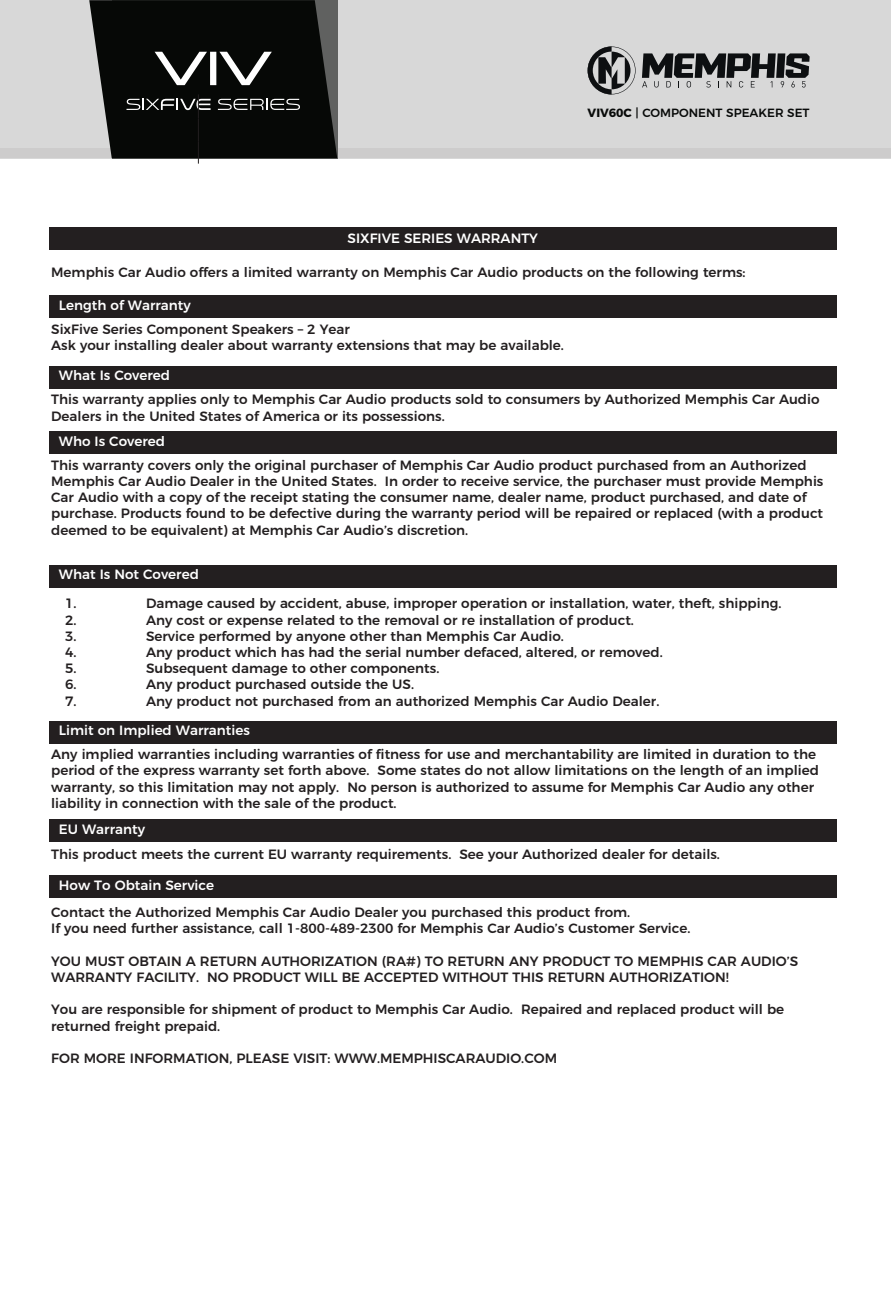
<style>
.page{position:relative;width:891px;height:1296px;background:#fff}
.page>*{position:absolute;margin:0;border:0;box-sizing:border-box;transform-origin:0 0}
.t1{font:500 13.5px/16.2px "Montserrat";color:#231f20}
.t2{font:500 13.5px "Montserrat";color:#fff}
.t3{font:500 11.92px "Montserrat";color:#080a09}
.s1{font-weight:700}
</style>
<div class="page">
<div style="left:0;top:0;width:891px;height:158px;background:#d8d8d8"></div>
<div style="left:0;top:148px;width:891px;height:10px;background:#cdcccc"></div>
<svg style="left:642px;top:53px;width:168px;height:35px"></svg>
<svg style="left:588px;top:47px;width:48px;height:47px"></svg>
<svg style="left:89px;top:0;width:248px;height:164px;background:#262826"></svg>
<div style="left:49px;top:875px;width:787px;height:23px;background:#231f20"></div>
<div style="left:49px;top:819px;width:787px;height:23px;background:#231f20"></div>
<div style="left:49px;top:721px;width:787px;height:23px;background:#231f20"></div>
<div style="left:49px;top:565px;width:787px;height:23px;background:#231f20"></div>
<div style="left:49px;top:431px;width:787px;height:23px;background:#231f20"></div>
<div style="left:49px;top:366px;width:787px;height:23px;background:#231f20"></div>
<div style="left:49px;top:295px;width:787px;height:23px;background:#231f20"></div>
<div style="left:49px;top:227px;width:787px;height:23px;background:#231f20"></div>
<p class="t2" style="left:348px;top:227px;width:192px">SIXFIVE SERIES WARRANTY</p>
<p class="t3" style="left:588px;top:103px;width:224px"><span class="s1">VIV60C</span> | COMPONENT SPEAKER SET</p>
<p class="t1" style="left:51px;top:263px;width:696px">Memphis Car Audio offers a limited warranty on Memphis Car Audio products on the following terms:</p>
<p class="t2" style="left:59px;top:294px;width:133px">Length of Warranty</p>
<p class="t1" style="left:51px;top:320px;width:514px">SixFive Series Component Speakers – 2 Year<br>Ask your installing dealer about warranty extensions that may be available.</p>
<p class="t2" style="left:59px;top:364px;width:113px">What Is Covered</p>
<p class="t1" style="left:51px;top:391px;width:770px">This warranty applies only to Memphis Car Audio products sold to consumers by Authorized Memphis Car Audio<br>Dealers in the United States of America or its possessions.</p>
<p class="t1" style="left:51px;top:456px;width:774px">This warranty covers only the original purchaser of Memphis Car Audio product purchased from an Authorized Memphis Car Audio Dealer in the United States. In order to receive service, the purchaser must provide Memphis Car Audio with a copy of the receipt stating the consumer name, dealer name, product purchased, and date of purchase. Products found to be defective during the warranty period will be repaired or replaced (with a product deemed to be equivalent) at Memphis Car Audio’s discretion.</p>
<p class="t2" style="left:59px;top:430px;width:108px">Who Is Covered</p>
<p class="t2" style="left:59px;top:563px;width:142px">What Is Not Covered</p>
<p class="t1" style="left:65px;top:594px;width:13px">1.</p>
<p class="t1" style="left:146px;top:594px;width:637px">Damage caused by accident, abuse, improper operation or installation, water, theft, shipping.</p>
<p class="t1" style="left:65px;top:611px;width:13px">2.</p>
<p class="t1" style="left:146px;top:611px;width:489px">Any cost or expense related to the removal or re installation of product.</p>
<p class="t1" style="left:65px;top:627px;width:13px">3.</p>
<p class="t1" style="left:146px;top:627px;width:419px">Service performed by anyone other than Memphis Car Audio.</p>
<p class="t1" style="left:65px;top:643px;width:13px">4.</p>
<p class="t1" style="left:146px;top:643px;width:518px">Any product which has had the serial number defaced, altered, or removed.</p>
<p class="t1" style="left:65px;top:659px;width:13px">5.</p>
<p class="t1" style="left:146px;top:659px;width:295px">Subsequent damage to other components.</p>
<p class="t1" style="left:65px;top:675px;width:13px">6.</p>
<p class="t1" style="left:146px;top:675px;width:269px">Any product purchased outside the US.</p>
<p class="t1" style="left:65px;top:692px;width:13px">7.</p>
<p class="t1" style="left:146px;top:692px;width:515px">Any product not purchased from an authorized Memphis Car Audio Dealer.</p>
<p class="t2" style="left:59px;top:720px;width:193px">Limit on Implied Warranties</p>
<p class="t1" style="left:51px;top:745px;width:769px">Any implied warranties including warranties of fitness for use and merchantability are limited in duration to the period of the express warranty set forth above. Some states do not allow limitations on the length of an implied warranty, so this limitation may not apply. No person is authorized to assume for Memphis Car Audio any other liability in connection with the sale of the product.</p>
<p class="t1" style="left:51px;top:845px;width:670px">This product meets the current EU warranty requirements. See your Authorized dealer for details.</p>
<p class="t2" style="left:59px;top:818px;width:88px">EU Warranty</p>
<p class="t2" style="left:59px;top:875px;width:157px">How To Obtain Service</p>
<p class="t1" style="left:51px;top:903px;width:641px">Contact the Authorized Memphis Car Audio Dealer you purchased this product from.<br>If you need further assistance, call 1-800-489-2300 for Memphis Car Audio’s Customer Service.</p>
<p class="t1" style="left:51px;top:952px;width:749px">YOU MUST OBTAIN A RETURN AUTHORIZATION (RA#) TO RETURN ANY PRODUCT TO MEMPHIS CAR AUDIO’S<br>WARRANTY FACILITY. NO PRODUCT WILL BE ACCEPTED WITHOUT THIS RETURN AUTHORIZATION!</p>
<p class="t1" style="left:51px;top:1000px;width:735px">You are responsible for shipment of product to Memphis Car Audio. Repaired and replaced product will be returned freight prepaid.</p>
<p class="t1" style="left:51px;top:1049px;width:507px">FOR MORE INFORMATION, PLEASE VISIT: WWW.MEMPHISCARAUDIO.COM</p>
</div>
